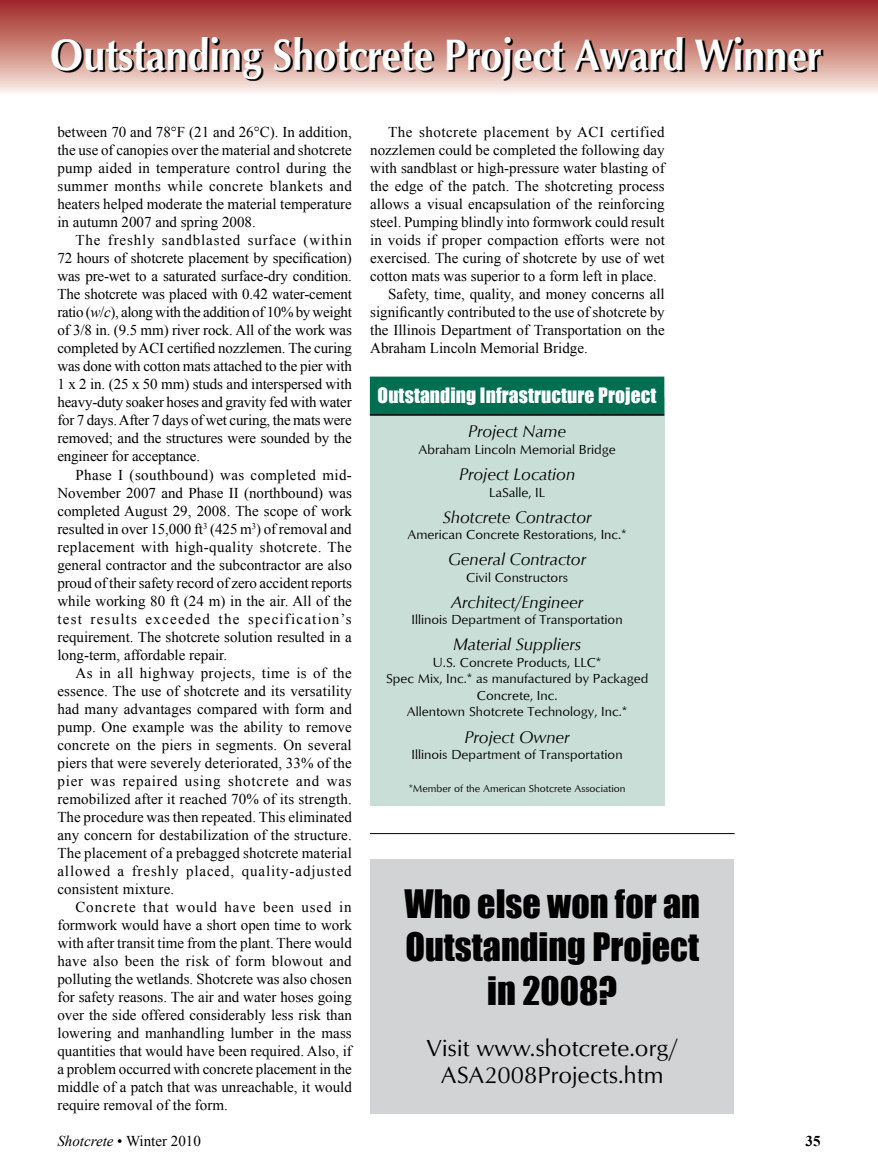
<style>
.page{position:relative;width:878px;height:1175px;background:#fff}
.page>*{position:absolute;margin:0;border:0;box-sizing:border-box;transform-origin:0 0}
.t1{font:700 45px "Optimum";letter-spacing:-.01em;color:#fff;scale:.88 1}
.t2{font:36px/43.2px "Impact";color:#000;text-align:center}
.t3{font:24px/27px "Optimum Roman DTC";color:#000;text-align:center}
.t4{font:19.5px "Impact";letter-spacing:.005em;color:#fff}
.t5{font:italic 17.25px "Optimum";color:#000}
.t6{font:15px/18px "Times New Roman";color:#000;text-align:justify}
.t7{font:15px "Times New Roman";letter-spacing:.03em;color:#000}
.t8{font:700 15px "Times New Roman";color:#000}
.t9{font:13.5px/16.5px "Optimum";color:#000;text-align:center}
.t10{font:10.5px "Optimum";color:#000}
.s1{font-style:italic}
</style>
<div class="page">
<svg style="left:0;top:0;width:878px;height:93px;background:#c37670"></svg>
<svg style="left:54px;top:38px;width:769px;height:42px;background:#9c746c"></svg>
<div style="left:370px;top:397px;width:294px;height:408px;background:#c9ded7"></div>
<div style="left:370px;top:376px;width:294px;height:39px;background:#006f51;border:2px solid #006f51"></div>
<hr style="left:370px;top:414px;width:294px;height:2px;background:#000">
<div style="left:370px;top:859px;width:364px;height:254px;background:#d1d3d4"></div>
<hr style="left:370px;top:833px;width:364px;height:1px;background:#000">
<h1 class="t1" style="left:50px;top:28px;width:878px">Outstanding Shotcrete Project Award Winner</h1>
<p class="t6" style="left:57px;top:123px;width:296px">between 70 and 78°F (21 and 26°C). In addition, the use of canopies over the material and shotcrete pump aided in temperature control during the summer months while concrete blankets and heaters helped moderate the material temperature in autumn 2007 and spring 2008.</p>
<p class="t6" style="left:57px;top:231px;width:296px;text-indent:18px">The freshly sandblasted surface (within 72 hours of shotcrete placement by specification) was pre-wet to a saturated surface-dry condition.<br>The shotcrete was placed with 0.42 water-cement ratio (<span class="s1">w</span>/<span class="s1">c</span>), along with the addition of 10% by weight of 3/8 in. (9.5 mm) river rock. All of the work was completed by ACI certified nozzlemen. The curing was done with cotton mats attached to the pier with 1 x 2 in. (25 x 50 mm) studs and interspersed with heavy-duty soaker hoses and gravity fed with water for 7 days. After 7 days of wet curing, the mats were removed; and the structures were sounded by the engineer for acceptance.</p>
<p class="t6" style="left:57px;top:465px;width:296px;text-indent:18px">Phase I (southbound) was completed mid-November 2007 and Phase II (northbound) was completed August 29, 2008. The scope of work resulted in over 15,000 ft<sup>3</sup> (425 m<sup>3</sup>) of removal and replacement with high-quality shotcrete. The general contractor and the subcontractor are also proud of their safety record of zero accident reports while working 80 ft (24 m) in the air. All of the test results exceeded the specification’s requirement. The shotcrete solution resulted in a long-term, affordable repair.</p>
<p class="t6" style="left:57px;top:663px;width:296px;text-indent:18px">As in all highway projects, time is of the essence. The use of shotcrete and its versatility had many advantages compared with form and pump. One example was the ability to remove concrete on the piers in segments. On several piers that were severely deteriorated, 33% of the pier was repaired using shotcrete and was remobilized after it reached 70% of its strength.<br>The procedure was then repeated. This eliminated any concern for destabilization of the structure.<br>The placement of a prebagged shotcrete material allowed a freshly placed, quality-adjusted consistent mixture.</p>
<p class="t6" style="left:57px;top:897px;width:296px;text-indent:18px">Concrete that would have been used in formwork would have a short open time to work with after transit time from the plant. There would have also been the risk of form blowout and polluting the wetlands. Shotcrete was also chosen for safety reasons. The air and water hoses going over the side offered considerably less risk than lowering and manhandling lumber in the mass quantities that would have been required. Also, if a problem occurred with concrete placement in the middle of a patch that was unreachable, it would require removal of the form.</p>
<p class="t7" style="left:388px;top:122px;width:278px">The shotcrete placement by ACI certified</p>
<p class="t6" style="left:370px;top:141px;width:296px">nozzlemen could be completed the following day</p>
<p class="t6" style="left:370px;top:159px;width:296px">with sandblast or high-pressure water blasting of</p>
<p class="t6" style="left:370px;top:177px;width:296px">the edge of the patch. The shotcreting process</p>
<p class="t6" style="left:370px;top:195px;width:296px">allows a visual encapsulation of the reinforcing</p>
<p class="t6" style="left:370px;top:213px;width:296px">steel. Pumping blindly into formwork could result</p>
<p class="t6" style="left:370px;top:231px;width:296px">in voids if proper compaction efforts were not</p>
<p class="t6" style="left:370px;top:249px;width:296px">exercised. The curing of shotcrete by use of wet</p>
<p class="t6" style="left:370px;top:267px;width:288px">cotton mats was superior to a form left in place.</p>
<p class="t6" style="left:388px;top:285px;width:278px">Safety, time, quality, and money concerns all</p>
<p class="t6" style="left:370px;top:303px;width:296px">significantly contributed to the use of shotcrete by</p>
<p class="t6" style="left:370px;top:321px;width:296px">the Illinois Department of Transportation on the</p>
<p class="t6" style="left:370px;top:339px;width:219px">Abraham Lincoln Memorial Bridge.</p>
<h3 class="t4" style="left:377px;top:380px;width:280px">Outstanding Infrastructure Project</h3>
<p class="t5" style="left:468px;top:422px;width:100px">Project Name</p>
<p class="t9" style="left:418px;top:440px;width:199px">Abraham Lincoln Memorial Bridge</p>
<p class="t5" style="left:459px;top:464px;width:118px">Project Location</p>
<p class="t9" style="left:489px;top:483px;width:58px">LaSalle, IL</p>
<p class="t5" style="left:442px;top:507px;width:150px">Shotcrete Contractor</p>
<p class="t9" style="left:407px;top:526px;width:221px">American Concrete Restorations, Inc.*</p>
<p class="t5" style="left:448px;top:549px;width:140px">General Contractor</p>
<p class="t9" style="left:466px;top:568px;width:103px">Civil Constructors</p>
<p class="t5" style="left:451px;top:592px;width:133px">Architect/Engineer</p>
<p class="t9" style="left:411px;top:611px;width:212px">Illinois Department of Transportation</p>
<p class="t5" style="left:453px;top:635px;width:129px">Material Suppliers</p>
<p class="t9" style="left:386px;top:653px;width:264px">U.S. Concrete Products, LLC*<br>Spec Mix, Inc.* as manufactured by Packaged<br>Concrete, Inc.<br>Allentown Shotcrete Technology, Inc.*</p>
<p class="t5" style="left:464px;top:727px;width:107px">Project Owner</p>
<p class="t9" style="left:411px;top:746px;width:212px">Illinois Department of Transportation</p>
<p class="t10" style="left:408px;top:782px;width:218px">*Member of the American Shotcrete Association</p>
<h2 class="t2" style="left:404px;top:881px;width:297px">Who else won for an<br>Outstanding Project in 2008?</h2>
<h3 class="t3" style="left:426px;top:1034px;width:253px">Visit www.shotcrete.org/<br>ASA2008Projects.htm</h3>
<p class="t6" style="left:57px;top:1131px;width:145px"><span class="s1">Shotcrete</span> • Winter 2010</p>
<p class="t8" style="left:805px;top:1130px;width:16px">35</p>
</div>
